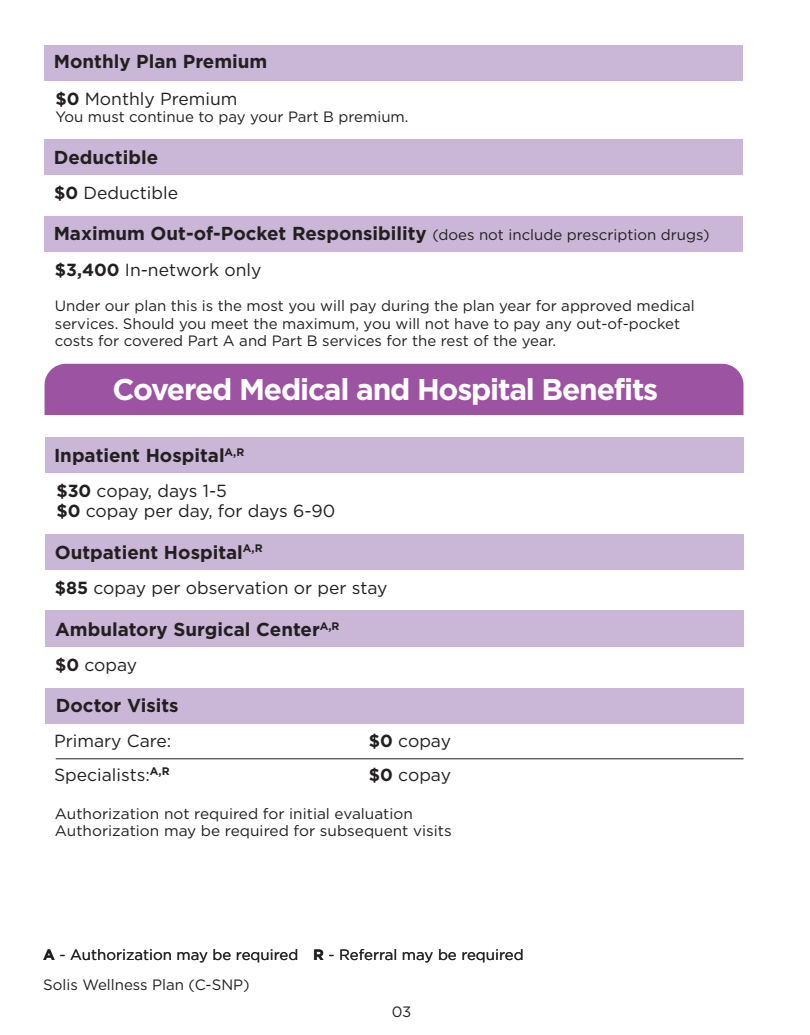
<style>
.page{position:relative;width:810px;height:1035px;background:#fff}
.page>*{position:absolute;margin:0;border:0;box-sizing:border-box;transform-origin:0 0}
.t1{font:700 30px "Gotham";letter-spacing:-.04em;color:#fff}
.t2{font:700 18.75px "Gotham";color:#231f20}
.t3{font:17.5px/20px "Gotham";color:#231f20}
.t4{font:15px/17.5px "Gotham";color:#231f20}
.s1{font-weight:700}
.s2{font-weight:400;font-size:15px}
</style>
<div class="page">
<div style="left:45px;top:437px;width:699px;height:36px;background:#cab6d7"></div>
<div style="left:45px;top:688px;width:699px;height:36px;background:#cab6d7"></div>
<div style="left:45px;top:534px;width:699px;height:36px;background:#cab6d7"></div>
<div style="left:44px;top:216px;width:699px;height:36px;background:#cab6d7"></div>
<div style="left:44px;top:139px;width:699px;height:36px;background:#cab6d7"></div>
<div style="left:44px;top:45px;width:699px;height:36px;background:#cab6d7"></div>
<div style="left:45px;top:364px;width:699px;height:51px;background:#9c53a1"></div>
<hr style="left:56px;top:759px;width:688px;height:1px;background:#231f20">
<div style="left:45px;top:611px;width:698px;height:36px;background:#cab6d7"></div>
<p class="t2" style="left:54px;top:51px;width:215px">Monthly Plan Premium</p>
<p class="t3" style="left:55px;top:88px;width:184px"><span class="s1">$0</span> Monthly Premium</p>
<p class="t4" style="left:55px;top:108px;width:355px">You must continue to pay your Part B premium.</p>
<p class="t2" style="left:54px;top:146px;width:106px">Deductible</p>
<p class="t3" style="left:54px;top:183px;width:126px"><span class="s1">$0</span> Deductible</p>
<p class="t2" style="left:54px;top:223px;width:658px">Maximum Out-of-Pocket Responsibility <span class="s2">(does not include prescription drugs)</span></p>
<p class="t3" style="left:55px;top:260px;width:208px"><span class="s1">$3,400</span> In-network only</p>
<p class="t4" style="left:55px;top:297px;width:641px">Under our plan this is the most you will pay during the plan year for approved medical services. Should you meet the maximum, you will not have to pay any out-of-pocket costs for covered Part A and Part B services for the rest of the year.</p>
<h1 class="t1" style="left:113px;top:372px;width:547px">Covered Medical and Hospital Benefits</h1>
<p class="t2" style="left:54px;top:445px;width:192px">Inpatient Hospital<sup>A,R</sup></p>
<p class="t3" style="left:56px;top:480px;width:281px"><span class="s1">$30</span> copay, days 1-5<br><span class="s1">$0</span> copay per day, for days 6-90</p>
<p class="t2" style="left:55px;top:541px;width:209px">Outpatient Hospital<sup>A,R</sup></p>
<p class="t3" style="left:55px;top:577px;width:334px"><span class="s1">$85</span> copay per observation or per stay</p>
<p class="t2" style="left:55px;top:618px;width:286px">Ambulatory Surgical Center<sup>A,R</sup></p>
<p class="t3" style="left:55px;top:654px;width:84px"><span class="s1">$0</span> copay</p>
<p class="t2" style="left:56px;top:695px;width:124px">Doctor Visits</p>
<p class="t3" style="left:54px;top:731px;width:119px">Primary Care:</p>
<p class="t3" style="left:369px;top:731px;width:84px"><span class="s1">$0</span> copay</p>
<p class="t3" style="left:54px;top:764px;width:117px">Specialists:<sup>A,R</sup></p>
<p class="t3" style="left:369px;top:764px;width:84px"><span class="s1">$0</span> copay</p>
<p class="t4" style="left:55px;top:805px;width:398px">Authorization not required for initial evaluation<br>Authorization may be required for subsequent visits</p>
<p class="t4" style="left:43px;top:946px;width:482px"><span class="s1">A</span> - Authorization may be required <span class="s1">R</span> - Referral may be required</p>
<p class="t4" style="left:43px;top:975px;width:208px">Solis Wellness Plan (C-SNP)</p>
<p class="t4" style="left:392px;top:1003px;width:21px">03</p>
</div>
